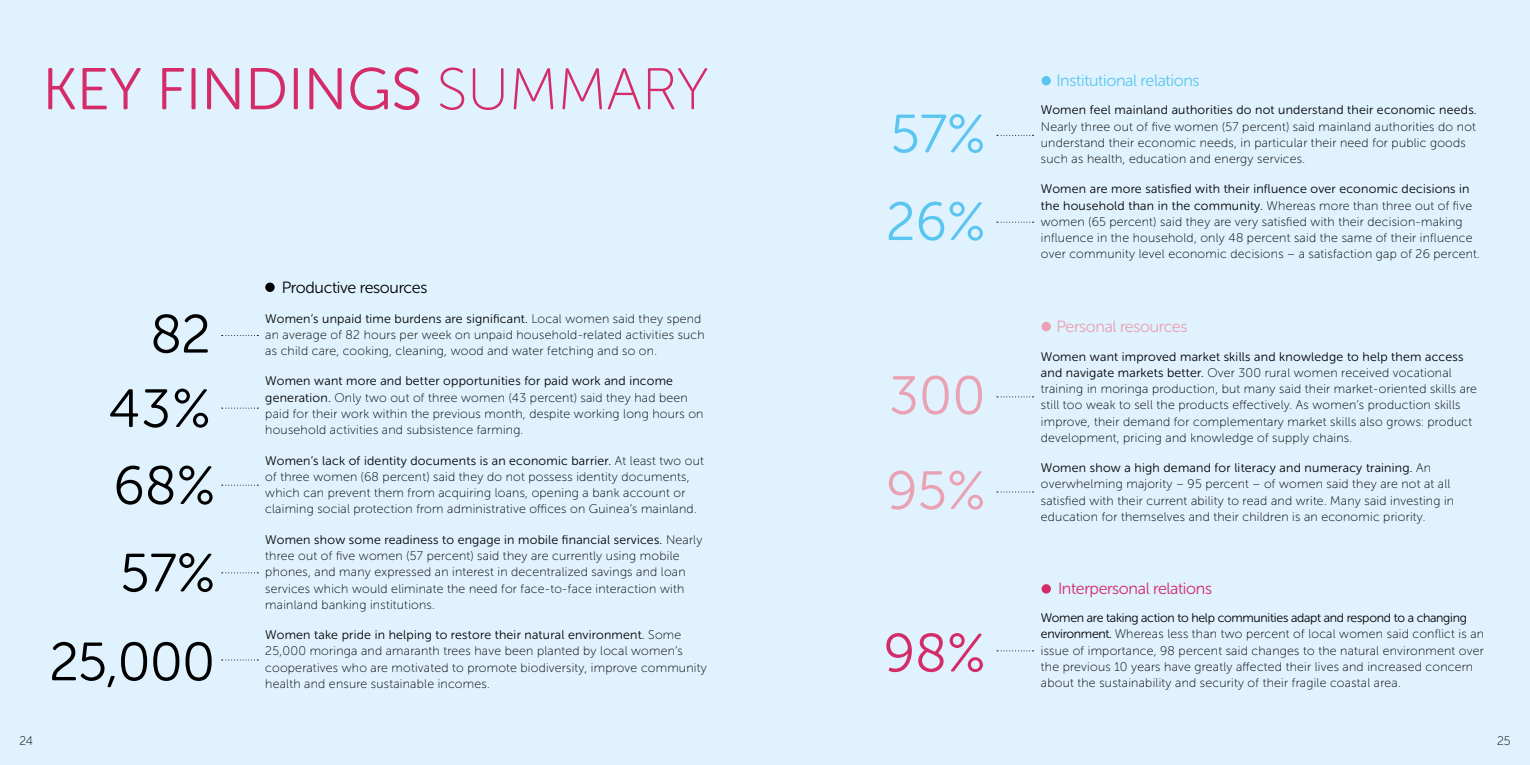
<style>
.page{position:relative;width:1530px;height:765px;background:#dff2fd}
.page>*{position:absolute;margin:0;border:0;box-sizing:border-box;transform-origin:0 0}
.t1{font:58.75px "Museo Sans Rounded 300";color:#d42b69}
.t2{font:53.75px/77px "Museo Sans Rounded 300";letter-spacing:-.02em;color:#000}
.t3{font:53.75px/87.6px "Museo Sans Rounded 300";color:#5bc5f2}
.t4{font:53.75px/95.1px "Museo Sans Rounded 300";color:#e9a1b3}
.t5{font:53.75px "Museo Sans Rounded 300";color:#d42b69}
.t6{font:16.25px "Museo Sans Rounded 300";letter-spacing:-.02em;color:#5bc5f2}
.t7{font:16.25px "Museo Sans Rounded 300";letter-spacing:-.02em;color:#d42b69}
.t8{font:16.25px "Museo Sans Rounded 300";letter-spacing:-.02em;color:#000}
.t9{font:16.25px "Museo Sans Rounded 300";letter-spacing:-.02em;color:#e9a1b3}
.t10{font:12.5px/16.2px "Museo Sans Rounded 100";letter-spacing:.02em;color:#000}
.t11{font:12.5px/16.2px "Museo Sans Rounded 300";letter-spacing:.02em;color:#000}
.t12{font:12.5px "Museo Sans Rounded 300";letter-spacing:-.02em;color:#000}
.s1{font-family:"Museo Sans Rounded 100"}
.s2{font-family:"Museo Sans Rounded 300"}
</style>
<div class="page">
<div style="left:265px;top:283px;width:10px;height:9px;background:#000;border-radius:50%"></div>
<div style="left:1042px;top:76px;width:9px;height:9px;background:#5bc5f2;border-radius:50%"></div>
<div style="left:1042px;top:322px;width:9px;height:9px;background:#e9a1b3;border-radius:50%"></div>
<svg style="left:222px;top:335px;width:36px;height:1px"></svg>
<svg style="left:997px;top:222px;width:37px;height:1px"></svg>
<svg style="left:997px;top:396px;width:37px;height:1px"></svg>
<svg style="left:997px;top:492px;width:37px;height:1px"></svg>
<div style="left:1042px;top:584px;width:9px;height:10px;background:#d42b69;border-radius:50%"></div>
<svg style="left:997px;top:650px;width:37px;height:1px"></svg>
<svg style="left:997px;top:135px;width:37px;height:1px"></svg>
<svg style="left:222px;top:408px;width:36px;height:1px"></svg>
<svg style="left:222px;top:485px;width:36px;height:1px"></svg>
<svg style="left:222px;top:572px;width:36px;height:1px"></svg>
<svg style="left:222px;top:660px;width:36px;height:1px"></svg>
<h1 class="t1" style="left:43px;top:57px;width:668px">KEY FINDINGS <span class="s1">SUMMARY</span></h1>
<h2 class="t2" style="left:150px;top:296px;width:62px">82</h2>
<h2 class="t2" style="left:109px;top:371px;width:108px">43%<br>68%</h2>
<h2 class="t2" style="left:49px;top:529px;width:167px;line-height:88.9px;text-align:right">57%<br>25,000</h2>
<h3 class="t8" style="left:282px;top:278px;width:147px">Productive resources</h3>
<p class="t11" style="left:265px;top:310px;width:438px">Women’s unpaid time burdens are significant. <span class="s1">Local women said they spend</span></p>
<p class="t10" style="left:265px;top:327px;width:441px">an average of 82 hours per week on unpaid household-related activities such as child care, cooking, cleaning, wood and water fetching and so on.</p>
<p class="t11" style="left:265px;top:373px;width:409px">Women want more and better opportunities for paid work and income</p>
<p class="t10" style="left:265px;top:389px;width:440px"><span class="s2">generation.</span> Only two out of three women (43 percent) said they had been paid for their work within the previous month, despite working long hours on household activities and subsistence farming.</p>
<p class="t11" style="left:265px;top:452px;width:440px">Women’s lack of identity documents is an economic barrier. <span class="s1">At least two out</span></p>
<p class="t10" style="left:265px;top:469px;width:433px">of three women (68 percent) said they do not possess identity documents, which can prevent them from acquiring loans, opening a bank account or claiming social protection from administrative offices on Guinea’s mainland.</p>
<p class="t11" style="left:265px;top:532px;width:439px">Women show some readiness to engage in mobile financial services. <span class="s1">Nearly</span></p>
<p class="t10" style="left:265px;top:548px;width:422px">three out of five women (57 percent) said they are currently using mobile phones, and many expressed an interest in decentralized savings and loan services which would eliminate the need for face-to-face interaction with mainland banking institutions.</p>
<p class="t11" style="left:265px;top:627px;width:418px">Women take pride in helping to restore their natural environment. <span class="s1">Some</span></p>
<p class="t10" style="left:265px;top:643px;width:443px">25,000 moringa and amaranth trees have been planted by local women’s cooperatives who are motivated to promote biodiversity, improve community health and ensure sustainable incomes.</p>
<h2 class="t3" style="left:886px;top:91px;width:101px">57%<br>26%</h2>
<h2 class="t4" style="left:886px;top:348px;width:101px">300<br>95%</h2>
<h2 class="t5" style="left:884px;top:624px;width:103px">98%</h2>
<h3 class="t6" style="left:1056px;top:72px;width:145px">Institutional relations</h3>
<p class="t11" style="left:1041px;top:102px;width:437px">Women feel mainland authorities do not understand their economic needs.</p>
<p class="t10" style="left:1041px;top:118px;width:437px">Nearly three out of five women (57 percent) said mainland authorities do not understand their economic needs, in particular their need for public goods such as health, education and energy services.</p>
<p class="t11" style="left:1041px;top:181px;width:433px">Women are more satisfied with their influence over economic decisions in the household than in the community. <span class="s1">Whereas more than three out of five</span></p>
<p class="t10" style="left:1041px;top:214px;width:441px">women (65 percent) said they are very satisfied with their decision-making influence in the household, only 48 percent said the same of their influence over community level economic decisions – a satisfaction gap of 26 percent.</p>
<h3 class="t9" style="left:1056px;top:318px;width:133px">Personal resources</h3>
<p class="t11" style="left:1041px;top:348px;width:424px">Women want improved market skills and knowledge to help them access</p>
<p class="t10" style="left:1041px;top:365px;width:438px"><span class="s2">and navigate markets better.</span> Over 300 rural women received vocational training in moringa production, but many said their market-oriented skills are still too weak to sell the products effectively. As women’s production skills improve, their demand for complementary market skills also grows: product development, pricing and knowledge of supply chains.</p>
<p class="t11" style="left:1041px;top:460px;width:392px">Women show a high demand for literacy and numeracy training. <span class="s1">An</span></p>
<p class="t10" style="left:1041px;top:476px;width:415px">overwhelming majority – 95 percent – of women said they are not at all satisfied with their current ability to read and write. Many said investing in education for themselves and their children is an economic priority.</p>
<h3 class="t7" style="left:1058px;top:580px;width:155px">Interpersonal relations</h3>
<p class="t12" style="left:1041px;top:611px;width:428px">Women are taking action to help communities adapt and respond to a changing</p>
<p class="t10" style="left:1041px;top:626px;width:445px"><span class="s2">environment.</span> Whereas less than two percent of local women said conflict is an issue of importance, 98 percent said changes to the natural environment over the previous 10 years have greatly affected their lives and increased concern about the sustainability and security of their fragile coastal area.</p>
<p class="t10" style="left:19px;top:733px;width:15px">24</p>
<p class="t10" style="left:1497px;top:733px;width:15px">25</p>
</div>
